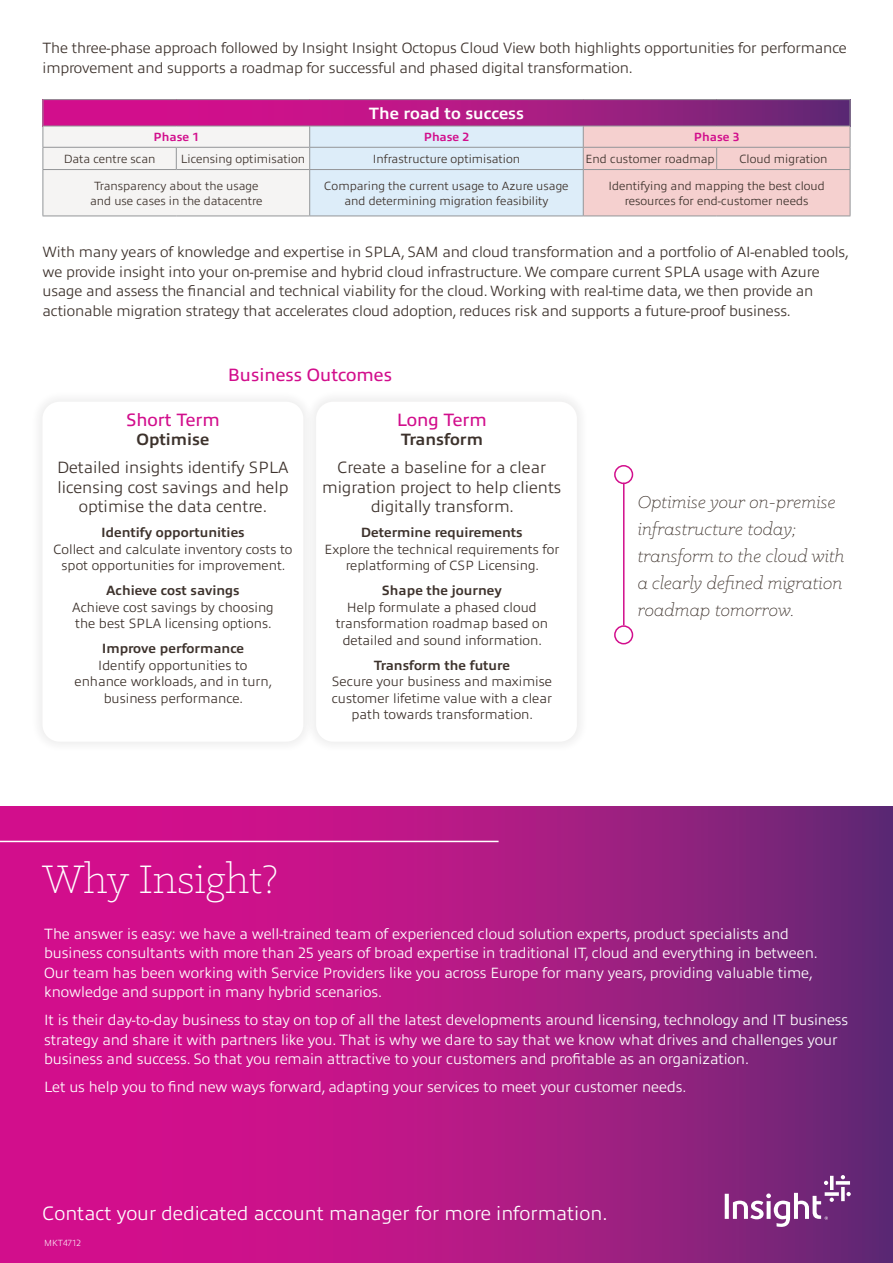
<style>
.page{position:relative;width:893px;height:1263px;background:#fff}
.page>*{position:absolute;margin:0;border:0;box-sizing:border-box;transform-origin:0 0}
.headers_pink{font:300 45px "Klinic Slab";color:#fff}
.quote_grey{font:italic 300 19.5px/27px "Klinic Slab";color:#3d322c}
.body_copy{font:300 19.5px "Allumi Pro";color:#fff}
.body_header_pink{font:18px "Allumi Pro";color:#d20e8c}
.body_copy-2{font:300 16.5px/19.5px "Allumi Pro";color:#3d322c;text-align:center}
.body_copy-3{font:700 16.5px "Allumi Pro";color:#3d322c}
.body_copy-4{font:700 16.5px "Allumi Pro";color:#fff}
.body_copy_white{font:300 15px/19.5px "Allumi Pro";letter-spacing:-.005em;color:#fff}
.body_copy-5{font:300 15px/19.5px "Allumi Pro";letter-spacing:-.01em;color:#3d322c}
.body_copy-6{font:300 13.5px/16.5px "Allumi Pro";color:#3d322c;text-align:center}
.body_copy-7{font:300 12px/15px "Allumi Pro";color:#3d322c;text-align:center}
.body_copy-8{font:700 12px "Allumi Pro";color:#d20e8c}
.body_headers{font:200 9px "Allumi Pro";color:#fff}
.s1{font-weight:700}
</style>
<div class="page">
<div style="left:614px;top:465px;width:19px;height:19px;border:2px solid #d20e8c;border-radius:50%"></div>
<hr style="left:623px;top:483px;width:1px;height:142px;background:#d20e8c">
<div style="left:614px;top:625px;width:19px;height:19px;border:2px solid #d20e8c;border-radius:50%"></div>
<svg style="left:0;top:807px;width:893px;height:456px;background:#ad1984"></svg>
<hr style="left:0;top:841px;width:499px;height:1px;background:#fff">
<svg style="left:841px;top:1175px;width:4px;height:4px"></svg>
<svg style="left:841px;top:1187px;width:4px;height:14px"></svg>
<hr style="left:830px;top:1176px;width:3px;height:14px;background:#fff">
<svg style="left:824px;top:1181px;width:4px;height:4px"></svg>
<svg style="left:836px;top:1181px;width:14px;height:4px"></svg>
<svg style="left:846px;top:1192px;width:5px;height:4px"></svg>
<svg style="left:825px;top:1192px;width:14px;height:4px"></svg>
<svg style="left:725px;top:1193px;width:109px;height:34px"></svg>
<hr style="left:43px;top:99px;width:133px;height:1px;background:#939598">
<hr style="left:176px;top:99px;width:134px;height:1px;background:#939598">
<hr style="left:310px;top:99px;width:273px;height:1px;background:#939598">
<hr style="left:583px;top:99px;width:134px;height:1px;background:#939598">
<hr style="left:717px;top:99px;width:133px;height:1px;background:#939598">
<svg style="left:43px;top:100px;width:808px;height:116px"></svg>
<hr style="left:43px;top:169px;width:133px;height:1px;background:#939598">
<hr style="left:43px;top:170px;width:1px;height:46px;background:#939598">
<hr style="left:176px;top:169px;width:134px;height:1px;background:#939598">
<hr style="left:310px;top:169px;width:273px;height:1px;background:#939598">
<hr style="left:309px;top:170px;width:1px;height:46px;background:#939598">
<hr style="left:583px;top:169px;width:134px;height:1px;background:#939598">
<hr style="left:583px;top:170px;width:1px;height:46px;background:#939598">
<hr style="left:717px;top:169px;width:133px;height:1px;background:#939598">
<hr style="left:850px;top:170px;width:1px;height:46px;background:#939598">
<hr style="left:43px;top:216px;width:133px;height:1px;background:#939598">
<hr style="left:176px;top:216px;width:134px;height:1px;background:#939598">
<hr style="left:310px;top:216px;width:273px;height:1px;background:#939598">
<hr style="left:583px;top:216px;width:134px;height:1px;background:#939598">
<hr style="left:717px;top:216px;width:133px;height:1px;background:#939598">
<div style="left:30px;top:390px;width:285px;height:364px;background:#f9f9f9"></div>
<div style="left:43px;top:402px;width:260px;height:340px;background:#fff;border-radius:17px"></div>
<div style="left:304px;top:390px;width:285px;height:363px;background:#f6f6f6"></div>
<div style="left:316px;top:402px;width:261px;height:340px;background:#fff;border-radius:17px"></div>
<p class="body_copy-5" style="left:43px;top:37px;width:806px">The three-phase approach followed by Insight Insight Octopus Cloud View both highlights opportunities for performance improvement and supports a roadmap for successful and phased digital transformation.</p>
<p class="body_copy-4" style="left:369px;top:101px;width:157px">The road to success</p>
<p class="body_copy-8" style="left:153px;top:128px;width:47px">Phase 1</p>
<p class="body_copy-8" style="left:424px;top:128px;width:47px">Phase 2</p>
<p class="body_copy-8" style="left:694px;top:128px;width:47px">Phase 3</p>
<p class="body_copy-7" style="left:64px;top:150px;width:93px">Data centre scan</p>
<p class="body_copy-7" style="left:181px;top:150px;width:126px">Licensing optimisation</p>
<p class="body_copy-7" style="left:373px;top:150px;width:149px">Infrastructure optimisation</p>
<p class="body_copy-7" style="left:585px;top:150px;width:131px">End customer roadmap</p>
<p class="body_copy-7" style="left:739px;top:150px;width:90px">Cloud migration</p>
<p class="body_copy-7" style="left:90px;top:177px;width:174px">Transparency about the usage and use cases in the datacentre</p>
<p class="body_copy-7" style="left:324px;top:177px;width:246px">Comparing the current usage to Azure usage and determining migration feasibility</p>
<p class="body_copy-7" style="left:609px;top:177px;width:218px">Identifying and mapping the best cloud resources for end-customer needs</p>
<p class="body_copy-5" style="left:43px;top:241px;width:808px">With many years of knowledge and expertise in SPLA, SAM and cloud transformation and a portfolio of AI-enabled tools, we provide insight into your on-premise and hybrid cloud infrastructure. We compare current SPLA usage with Azure usage and assess the financial and technical viability for the cloud. Working with real-time data, we then provide an actionable migration strategy that accelerates cloud adoption, reduces risk and supports a future-proof business.</p>
<p class="body_header_pink" style="left:228px;top:362px;width:166px">Business Outcomes</p>
<p class="body_header_pink" style="left:126px;top:406px;width:95px">Short Term</p>
<p class="body_copy-3" style="left:137px;top:427px;width:74px">Optimise</p>
<p class="body_copy-2" style="left:57px;top:456px;width:233px">Detailed insights identify SPLA licensing cost savings and help optimise the data centre.</p>
<p class="body_copy-6" style="left:53px;top:523px;width:241px"><span class="s1">Identify opportunities<br></span>Collect and calculate inventory costs to spot opportunities for improvement.</p>
<p class="body_copy-6" style="left:72px;top:581px;width:203px"><span class="s1">Achieve cost savings<br></span>Achieve cost savings by choosing the best SPLA licensing options.</p>
<p class="body_copy-6" style="left:75px;top:639px;width:199px"><span class="s1">Improve performance<br></span>Identify opportunities to enhance workloads, and in turn, business performance.</p>
<p class="body_header_pink" style="left:397px;top:406px;width:91px">Long Term</p>
<p class="body_copy-3" style="left:401px;top:427px;width:84px">Transform</p>
<p class="body_copy-2" style="left:322px;top:456px;width:241px">Create a baseline for a clear migration project to help clients digitally transform.</p>
<p class="body_copy-6" style="left:324px;top:523px;width:236px"><span class="s1">Determine requirements<br></span>Explore the technical requirements for replatforming of CSP Licensing.</p>
<p class="body_copy-6" style="left:336px;top:581px;width:214px"><span class="s1">Shape the journey<br></span>Help formulate a phased cloud transformation roadmap based on detailed and sound information.</p>
<p class="body_copy-6" style="left:332px;top:656px;width:222px"><span class="s1">Transform the future<br></span>Secure your business and maximise customer lifetime value with a clear path towards transformation.</p>
<p class="headers_pink" style="left:43px;top:851px;width:237px">Why Insight?</p>
<p class="quote_grey" style="left:638px;top:488px;width:208px">Optimise your on-premise infrastructure today; transform to the cloud with a clearly defined migration roadmap tomorrow.</p>
<p class="body_copy_white" style="left:44px;top:922px;width:775px">The answer is easy: we have a well-trained team of experienced cloud solution experts, product specialists and business consultants with more than 25 years of broad expertise in traditional IT, cloud and everything in between.<br>Our team has been working with Service Providers like you across Europe for many years, providing valuable time, knowledge and support in many hybrid scenarios.</p>
<p class="body_copy_white" style="left:44px;top:1009px;width:805px">It is their day-to-day business to stay on top of all the latest developments around licensing, technology and IT business strategy and share it with partners like you. That is why we dare to say that we know what drives and challenges your business and success. So that you remain attractive to your customers and profitable as an organization.</p>
<p class="body_copy_white" style="left:44px;top:1076px;width:644px">Let us help you to find new ways forward, adapting your services to meet your customer needs.</p>
<p class="body_copy" style="left:43px;top:1199px;width:566px">Contact your dedicated account manager for more information.</p>
<p class="body_headers" style="left:44px;top:1236px;width:38px">MKT4712</p>
</div>
